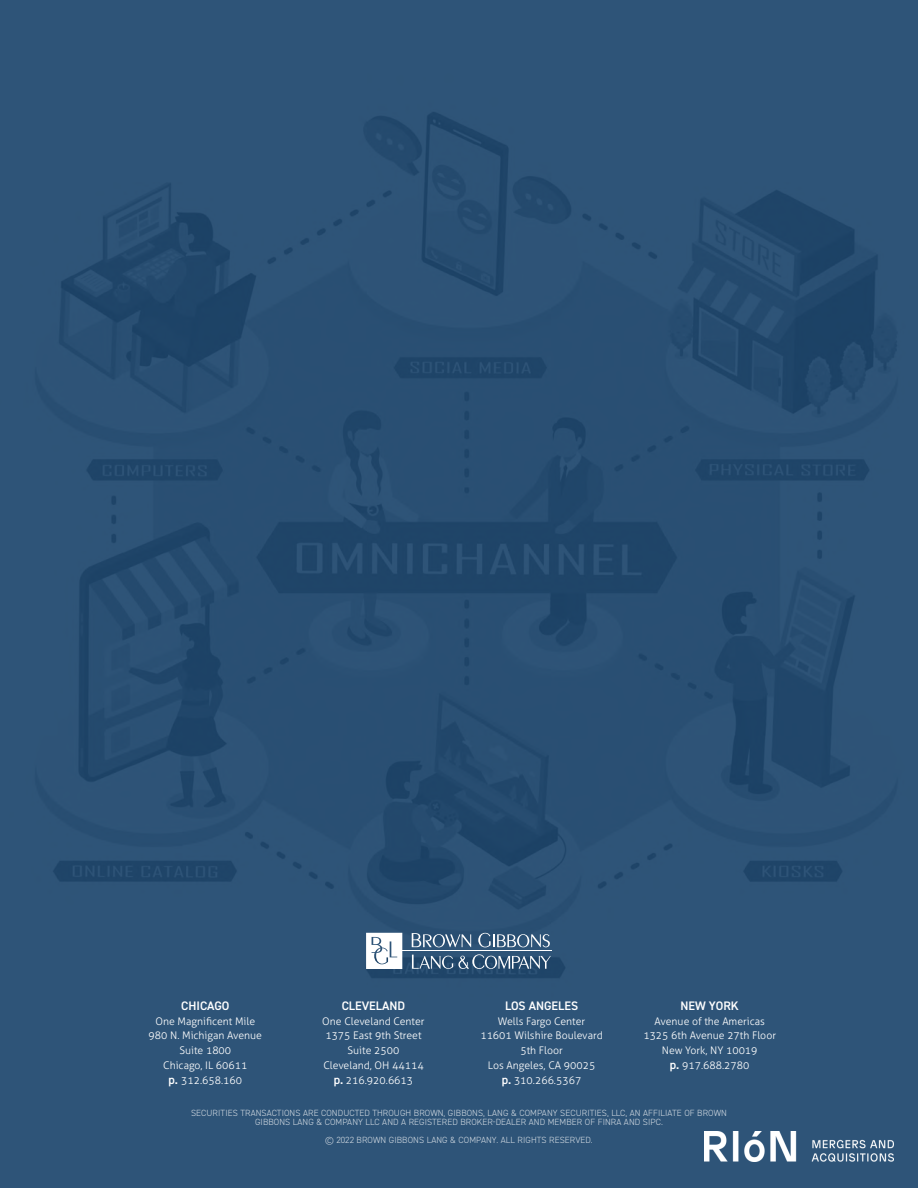
<style>
.page{position:relative;width:918px;height:1188px;background:#fff}
.page>*{position:absolute;margin:0;border:0;box-sizing:border-box;transform-origin:0 0}
.t1{font:600 12.3px "DIN2014";color:#fff}
.t2{font:300 10.5px/14.9px "Aller";color:#fff;text-align:center}
.t3{font:300 9px/9px "DIN2014";letter-spacing:.01em;color:#fff;text-align:center}
.s1{font-family:"DIN2014";font-weight:600;font-size:12.3px}
</style>
<div class="page">
<div style="left:0;top:0;width:918px;height:1188px;background:linear-gradient(to right,#2b5175,#2b5074)"></div>
<hr style="left:401px;top:951px;width:151px;height:1px;background:#fff">
<svg style="left:412px;top:933px;width:59px;height:14px"></svg>
<svg style="left:478px;top:933px;width:72px;height:14px"></svg>
<svg style="left:412px;top:954px;width:139px;height:15px;background:#54718d"></svg>
<svg style="left:366px;top:933px;width:36px;height:36px"></svg>
<img style="left:705px;top:1131px;width:189px;height:30px">
<p class="t1" style="left:181px;top:997px;width:50px">CHICAGO</p>
<p class="t2" style="left:149px;top:1013px;width:115px">One Magnificent Mile<br>980 N. Michigan Avenue<br>Suite 1800<br>Chicago, IL 60611<br><span class="s1">p.</span> 312.658.160</p>
<p class="t1" style="left:342px;top:997px;width:65px">CLEVELAND</p>
<p class="t2" style="left:322px;top:1013px;width:104px">One Cleveland Center<br>1375 East 9th Street<br>Suite 2500<br>Cleveland, OH 44114 <span class="s1">p.</span> 216.920.6613</p>
<p class="t1" style="left:505px;top:997px;width:75px">LOS ANGELES</p>
<p class="t2" style="left:480px;top:1013px;width:124px">Wells Fargo Center<br>11601 Wilshire Boulevard<br>5th Floor<br>Los Angeles, CA 90025<br><span class="s1">p.</span> 310.266.5367</p>
<p class="t1" style="left:681px;top:997px;width:60px">NEW YORK</p>
<p class="t2" style="left:643px;top:1013px;width:134px">Avenue of the Americas<br>1325 6th Avenue 27th Floor<br>New York, NY 10019<br><span class="s1">p.</span> 917.688.2780</p>
<p class="t3" style="left:191px;top:1108px;width:537px">SECURITIES TRANSACTIONS ARE CONDUCTED THROUGH BROWN, GIBBONS, LANG &amp; COMPANY SECURITIES, LLC, AN AFFILIATE OF BROWN<br>GIBBONS LANG &amp; COMPANY LLC AND A REGISTERED BROKER-DEALER AND MEMBER OF FINRA AND SIPC.</p>
<p class="t3" style="left:325px;top:1135px;width:269px">© 2022 BROWN GIBBONS LANG &amp; COMPANY. ALL RIGHTS RESERVED.</p>
</div>
